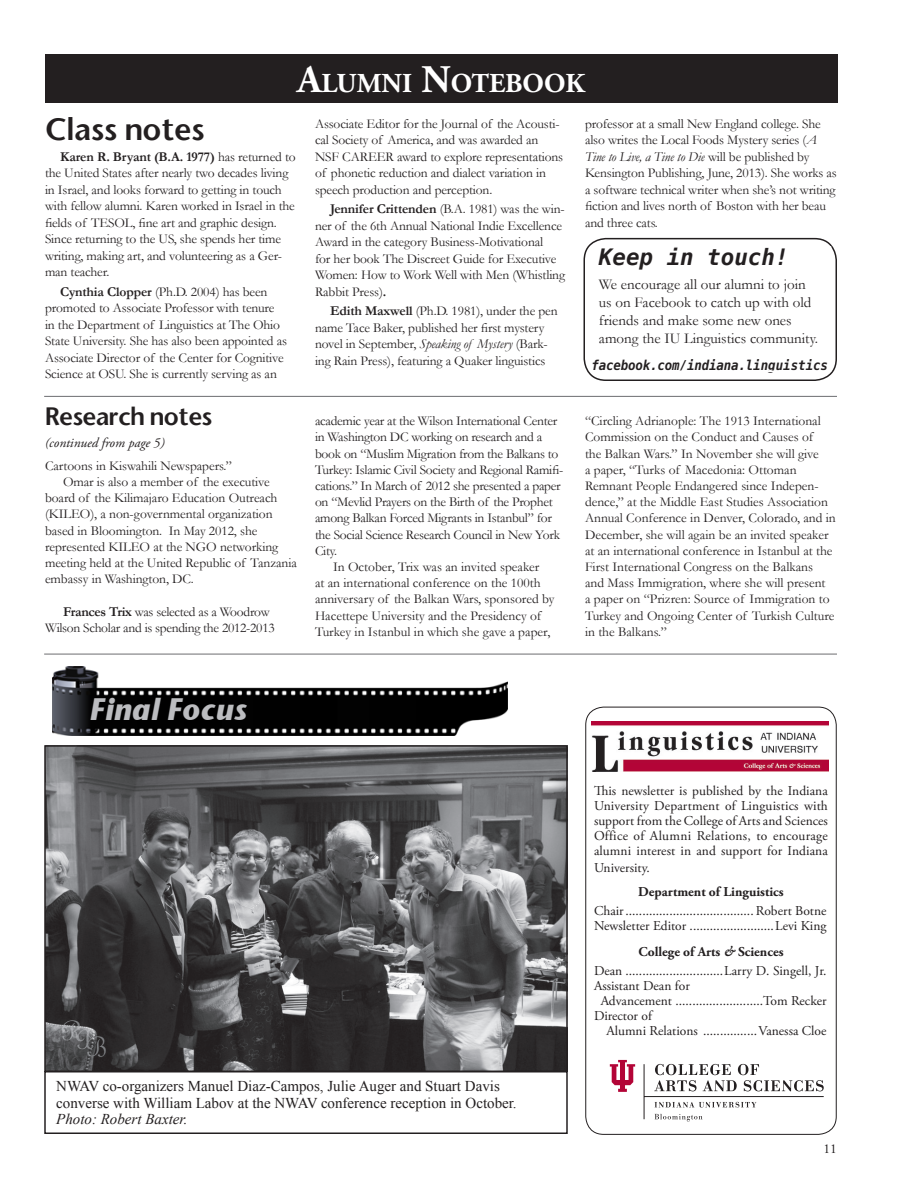
<style>
.page{position:relative;width:918px;height:1188px;background:#fff}
.page>*{position:absolute;margin:0;border:0;box-sizing:border-box;transform-origin:0 0}
.head_20{font:30px "Stone Sans Semi Boold";letter-spacing:-.025em;color:#231f20}
.head_20-2{font:italic 700 29.7px "Stone Sans";color:#bcbdc0;scale:.96 1}
.t1{font:700 27.3px "Adobe Garamond Pro";color:#fff}
.subhead_16{font:24px "Stone Sans Semi Boold";letter-spacing:-.04em;color:#231f20}
.t2{font:italic 700 22.5px "Menlo";color:#231f20}
.t3{font:15px/16.5px "Times New Roman";color:#231f20}
.t4{font:15px/18px "Garamond";color:#231f20}
.body_text{font:13.5px/16.2px "Garamond";letter-spacing:-.01em;color:#231f20}
._1st_paragraph{font:13.5px/15px "Adobe Garamond Pro";color:#231f20;text-align:justify}
.body_text-2{font:13.5px "Adobe Garamond Pro";color:#231f20}
._1st_paragraph-2{font:700 13.5px "Adobe Garamond Pro";color:#231f20}
.t5{font:italic 700 13.5px "Menlo";letter-spacing:-.01em;color:#231f20;scale:.92 1}
._1st_paragraph-3{font:italic 13.5px "Adobe Garamond Pro";color:#231f20}
.s1{font-size:39px}
.s2{font-weight:700}
.s3{font-style:italic}
</style>
<div class="page">
<div style="left:45px;top:54px;width:792px;height:49px;background:#231f20"></div>
<div style="left:585px;top:707px;width:252px;height:428px;border:1px solid #231f20;border-radius:18px"></div>
<svg style="left:610px;top:1060px;width:25px;height:32px"></svg>
<svg style="left:654px;top:1064px;width:170px;height:27px"></svg>
<svg style="left:655px;top:1102px;width:101px;height:6px"></svg>
<svg style="left:655px;top:1114px;width:48px;height:8px"></svg>
<hr style="left:644px;top:1096px;width:180px;height:1px;background:#231f20">
<hr style="left:644px;top:1064px;width:1px;height:55px;background:#231f20">
<img style="left:591px;top:722px;width:237px;height:49px">
<img style="left:47px;top:748px;width:518px;height:321px">
<div style="left:44px;top:745px;width:524px;height:327px;border:2px solid #231f20"></div>
<div style="left:44px;top:1071px;width:524px;height:63px;border:2px solid #231f20"></div>
<hr style="left:44px;top:396px;width:793px;height:1px;background:#6c6d70">
<div style="left:584px;top:238px;width:253px;height:143px;border:2px solid #231f20;border-radius:22px"></div>
<hr style="left:44px;top:654px;width:793px;height:1px;background:#6c6d70">
<img style="left:52px;top:666px;width:456px;height:70px">
<p class="t1" style="left:297px;top:68px;width:289px"><span class="s1">A</span>LUMNI <span class="s1">N</span>OTEBOOK</p>
<p class="head_20" style="left:45px;top:110px;width:161px">Class notes</p>
<p class="body_text" style="left:45px;top:148px;width:252px;text-indent:15px"><span class="s2">Karen R. Bryant (B.A. 1977)</span> has returned to the United States after nearly two decades living in Israel, and looks forward to getting in touch with fellow alumni. Karen worked in Israel in the fields of TESOL, fine art and graphic design.<br>Since returning to the US, she spends her time writing, making art, and volunteering as a Ger&shy;man teacher.</p>
<p class="body_text" style="left:45px;top:283px;width:244px;text-indent:15px"><span class="s2">Cynthia Clopper</span> (Ph.D. 2004) has been promoted to Associate Professor with tenure in the Department of Linguistics at The Ohio State University. She has also been appointed as Associate Director of the Center for Cognitive Science at OSU. She is currently serving as an</p>
<p class="subhead_16" style="left:45px;top:401px;width:169px">Research notes</p>
<p class="_1st_paragraph-3" style="left:45px;top:434px;width:121px">(continued from page 5)</p>
<p class="body_text" style="left:45px;top:457px;width:188px">Cartoons in Kiswahili Newspapers.”</p>
<p class="body_text" style="left:45px;top:474px;width:253px;text-indent:18px">Omar is also a member of the executive board of the Kilimajaro Education Outreach (KILEO), a non-governmental organization based in Bloomington. In May 2012, she represented KILEO at the NGO networking meeting held at the United Republic of Tanzania embassy in Washington, DC.</p>
<p class="body_text" style="left:45px;top:603px;width:231px;text-indent:18px"><span class="s2">Frances Trix</span> was selected as a Woodrow<br>Wilson Scholar and is spending the 2012-2013</p>
<p class="body_text" style="left:315px;top:115px;width:250px">Associate Editor for the Journal of the Acousti&shy;cal Society of America, and was awarded an NSF CAREER award to explore representations of phonetic reduction and dialect variation in speech production and perception.</p>
<p class="body_text" style="left:315px;top:200px;width:252px;text-indent:15px"><span class="s2">Jennifer Crittenden</span> (B.A. 1981) was the win&shy;ner of the 6th Annual National Indie Excellence Award in the category Business-Motivational<br>for her book The Discreet Guide for Executive Women: How to Work Well with Men (Whistling Rabbit Press)<span class="s2">.</span></p>
<p class="body_text" style="left:315px;top:302px;width:244px;text-indent:15px"><span class="s2">Edith Maxwell</span> (Ph.D. 1981), under the pen name Tace Baker, published her first mystery novel in September, <span class="s3">Speaking of Mystery</span> (Bark&shy;ing Rain Press), featuring a Quaker linguistics</p>
<p class="body_text" style="left:315px;top:413px;width:250px">academic year at the Wilson International Center in Washington DC working on research and a book on “Muslim Migration from the Balkans to Turkey: Islamic Civil Society and Regional Ramifi&shy;cations.” In March of 2012 she presented a paper on “Mevlid Prayers on the Birth of the Prophet among Balkan Forced Migrants in Istanbul” for the Social Science Research Council in New York City.</p>
<p class="body_text" style="left:315px;top:559px;width:241px;text-indent:18px">In October, Trix was an invited speaker<br>at an international conference on the 100th anniversary of the Balkan Wars, sponsored by Hacettepe University and the Presidency of Turkey in Istanbul in which she gave a paper,</p>
<p class="body_text" style="left:585px;top:115px;width:253px">professor at a small New England college. She also writes the Local Foods Mystery series (<span class="s3">A Tine to Live, a Tine to Die</span> will be published by Kensington Publishing, June, 2013). She works as a software technical writer when she’s not writing fiction and lives north of Boston with her beau and three cats.</p>
<p class="t2" style="left:599px;top:241px;width:191px">Keep in touch!</p>
<p class="t4" style="left:599px;top:275px;width:221px">We encourage all our alumni to join us on Facebook to catch up with old friends and make some new ones among the IU Linguistics community.</p>
<p class="t5" style="left:591px;top:355px;width:259px">facebook.com/indiana.linguistics</p>
<p class="body_text" style="left:585px;top:413px;width:252px">“Circling Adrianople: The 1913 International Commission on the Conduct and Causes of<br>the Balkan Wars.” In November she will give<br>a paper, “Turks of Macedonia: Ottoman Remnant People Endangered since Indepen&shy;dence,” at the Middle East Studies Association Annual Conference in Denver, Colorado, and in December, she will again be an invited speaker at an international conference in Istanbul at the First International Congress on the Balkans<br>and Mass Immigration, where she will present<br>a paper on “Prizren: Source of Immigration to Turkey and Ongoing Center of Turkish Culture in the Balkans.”</p>
<p class="head_20-2" style="left:89px;top:691px;width:165px">Final Focus</p>
<p class="t3" style="left:56px;top:1078px;width:462px">NWAV co-organizers Manuel Diaz-Campos, Julie Auger and Stuart Davis converse with William Labov at the NWAV conference reception in October.<br><span class="s3">Photo: Robert Baxter.</span></p>
<p class="_1st_paragraph" style="left:594px;top:784px;width:235px">This newsletter is published by the Indiana University Department of Linguistics with support from the College of Arts and Sciences Office of Alumni Relations, to encourage alumni interest in and support for Indiana</p>
<p class="_1st_paragraph" style="left:594px;top:861px;width:57px">University.</p>
<p class="_1st_paragraph-2" style="left:638px;top:884px;width:147px">Department of Linguistics</p>
<p class="_1st_paragraph" style="left:594px;top:904px;width:234px">Chair...................................... Robert Botne</p>
<p class="_1st_paragraph" style="left:594px;top:919px;width:234px">Newsletter Editor .........................Levi King</p>
<p class="_1st_paragraph-2" style="left:638px;top:944px;width:147px">College of Arts <span class="s3">&amp;</span> Sciences</p>
<p class="_1st_paragraph" style="left:594px;top:964px;width:234px">Dean .............................Larry D. Singell, Jr.</p>
<p class="_1st_paragraph" style="left:594px;top:979px;width:97px">Assistant Dean for</p>
<p class="body_text-2" style="left:601px;top:993px;width:227px">Advancement ..........................Tom Recker</p>
<p class="_1st_paragraph" style="left:594px;top:1009px;width:59px">Director of</p>
<p class="_1st_paragraph" style="left:606px;top:1024px;width:222px">Alumni Relations ................Vanessa Cloe</p>
<p class="_1st_paragraph" style="left:824px;top:1141px;width:15px">11</p>
</div>
